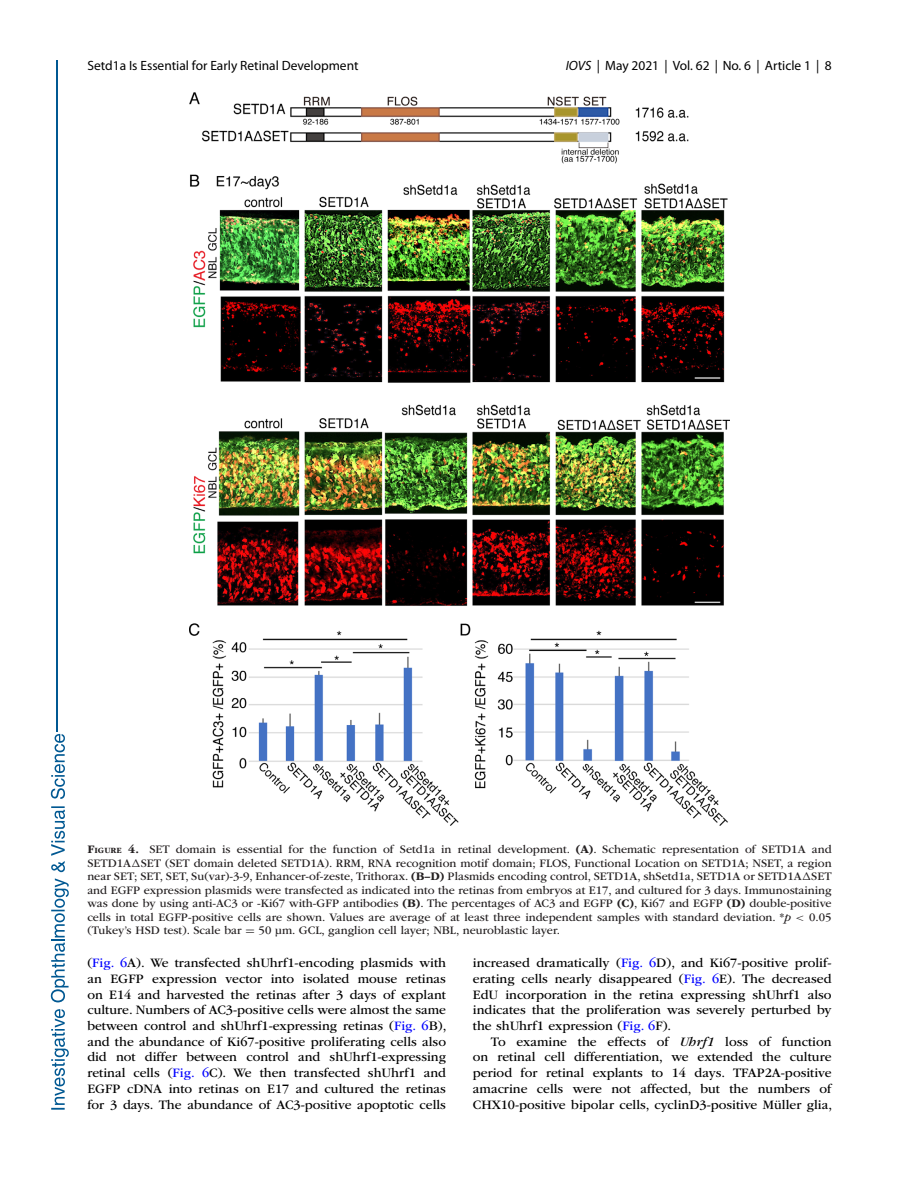
<style>
.page{position:relative;width:918px;height:1188px;background:#fff}
.page>*{position:absolute;margin:0;border:0;box-sizing:border-box;transform-origin:0 0}
.t1{font:13.5px/15.8px "ITC Garamond Std";color:#000;text-align:justify}
.t2{font:13.5px "Myriad Pro";color:#000}
.t3{font:12px/13.5px "ITC Garamond Std";color:#231f20;text-align:justify}
.s1{font-style:italic}
.s2{font-weight:700}
.s3{font-weight:700;font-size:8.4px}
.s4{font-family:"RMTMI"}
.s5{font-family:"MTSY"}
.s6{color:#00f}
</style>
<div class="page">
<hr style="left:57px;top:60px;width:1px;height:672px;background:#005892">
<svg style="left:51px;top:734px;width:18px;height:376px"></svg>
<img style="left:189px;top:93px;width:540px;height:732px">
<p class="t2" style="left:87px;top:57px;width:273px">Setd1a Is Essential for Early Retinal Development</p>
<p class="t2" style="left:566px;top:57px;width:267px"><span class="s1">IOVS</span> | May 2021 | Vol. 62 | No. 6 | Article 1 | 8</p>
<p class="t3" style="left:87px;top:844px;width:746px"><span class="s2">F</span><span class="s3">IGURE</span> <span class="s2">4.</span> SET domain is essential for the function of Setd1a in retinal development. <span class="s2">(A)</span>. Schematic representation of SETD1A and SETD1A<span class="s4">-</span>SET (SET domain deleted SETD1A). RRM, RNA recognition motif domain; FLOS, Functional Location on SETD1A; NSET, a region near SET; SET, SET, Su(var)-3-9, Enhancer-of-zeste, Trithorax. <span class="s2">(B–D)</span> Plasmids encoding control, SETD1A, shSetd1a, SETD1A or SETD1A<span class="s4">-</span>SET and EGFP expression plasmids were transfected as indicated into the retinas from embryos at E17, and cultured for 3 days. Immunostaining was done by using anti-AC3 or -Ki67 with-GFP antibodies <span class="s2">(B)</span>. The percentages of AC3 and EGFP <span class="s2">(C)</span>, Ki67 and EGFP <span class="s2">(D)</span> double-positive cells in total EGFP-positive cells are shown. Values are average of at least three independent samples with standard deviation. *<span class="s1">p</span> <span class="s4">&lt;</span> 0.05 (Tukey’s HSD test). Scale bar <span class="s5">=</span> 50 μm. GCL, ganglion cell layer; NBL, neuroblastic layer.</p>
<p class="t1" style="left:87px;top:956px;width:361px">(<span class="s6">Fig. 6</span>A). We transfected shUhrf1-encoding plasmids with an EGFP expression vector into isolated mouse retinas on E14 and harvested the retinas after 3 days of explant culture. Numbers of AC3-positive cells were almost the same between control and shUhrf1-expressing retinas (<span class="s6">Fig. 6</span>B), and the abundance of Ki67-positive proliferating cells also did not differ between control and shUhrf1-expressing retinal cells (<span class="s6">Fig. 6</span>C). We then transfected shUhrf1 and EGFP cDNA into retinas on E17 and cultured the retinas for 3 days. The abundance of AC3-positive apoptotic cells</p>
<p class="t1" style="left:473px;top:956px;width:360px">increased dramatically (<span class="s6">Fig. 6</span>D), and Ki67-positive prolif&shy;erating cells nearly disappeared (<span class="s6">Fig. 6</span>E). The decreased EdU incorporation in the retina expressing shUhrf1 also indicates that the proliferation was severely perturbed by the shUhrf1 expression (<span class="s6">Fig. 6</span>F).</p>
<p class="t1" style="left:473px;top:1035px;width:361px;text-indent:18px">To examine the effects of <span class="s1">Uhrf1</span> loss of function on retinal cell differentiation, we extended the culture period for retinal explants to 14 days. TFAP2A-positive amacrine cells were not affected, but the numbers of CHX10-positive bipolar cells, cyclinD3-positive Müller glia,</p>
</div>
